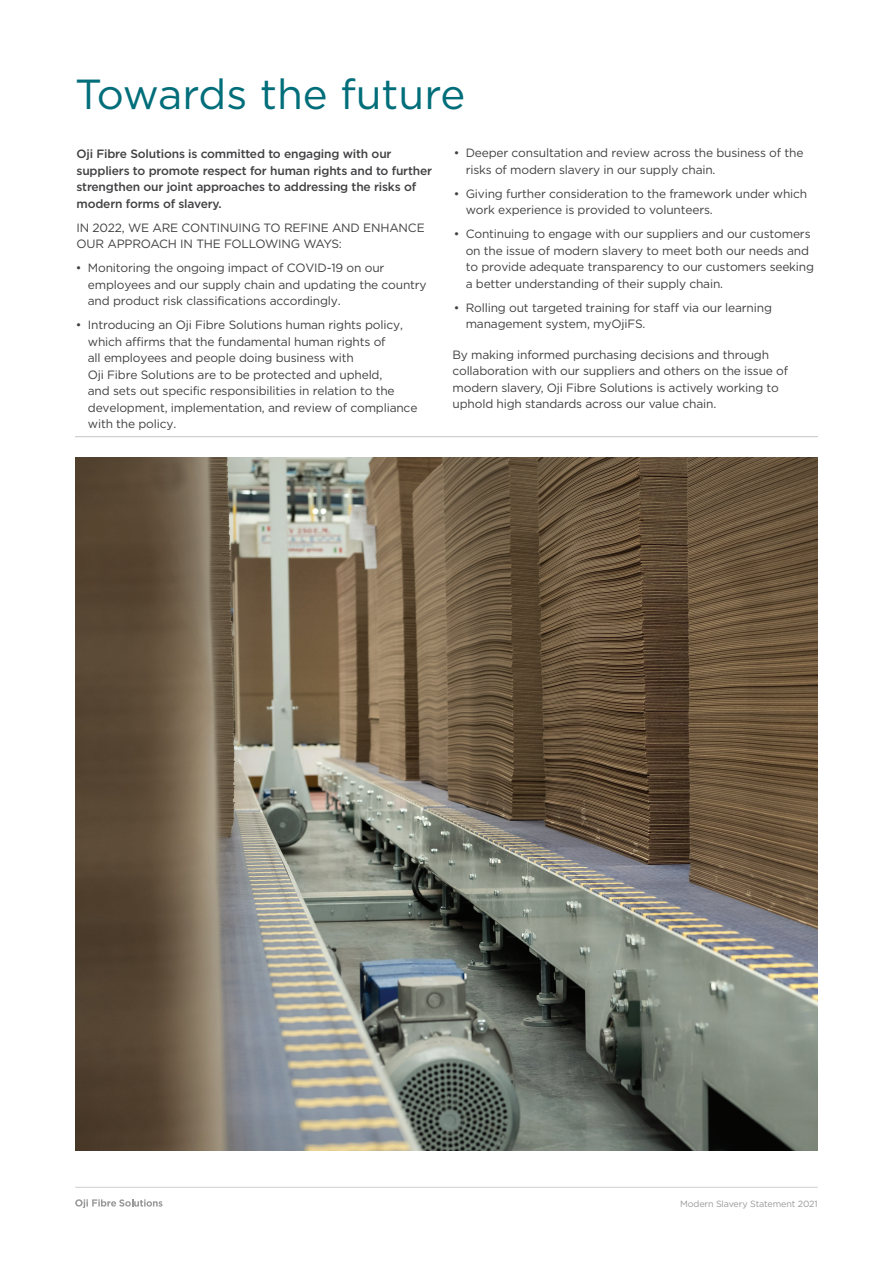
<style>
.page{position:relative;width:893px;height:1263px;background:#fff}
.page>*{position:absolute;margin:0;border:0;box-sizing:border-box;transform-origin:0 0}
.t1{font:42px "Gotham";color:#006e7a}
.t2{font:12px/16.5px "Gotham";letter-spacing:-.015em;color:#414042}
.t3{font:500 12px/16.5px "Gotham";letter-spacing:-.015em;color:#414042}
.t4{font:9px "Gotham";letter-spacing:-.015em;color:#999}
</style>
<div class="page">
<hr style="left:75px;top:436px;width:743px;height:1px;background:#c7c5c4">
<img style="left:75px;top:457px;width:743px;height:693px">
<svg style="left:75px;top:1199px;width:87px;height:9px"></svg>
<hr style="left:75px;top:1187px;width:743px;height:1px;background:#d1cfce">
<h1 class="t1" style="left:75px;top:67px;width:392px">Towards the future</h1>
<p class="t3" style="left:77px;top:146px;width:357px">Oji Fibre Solutions is committed to engaging with our suppliers to promote respect for human rights and to further strengthen our joint approaches to addressing the risks of modern forms of slavery.</p>
<p class="t2" style="left:77px;top:219px;width:350px">IN 2022, WE ARE CONTINUING TO REFINE AND ENHANCE<br>OUR APPROACH IN THE FOLLOWING WAYS:</p>
<p class="t2" style="left:88px;top:259px;width:340px;text-indent:-12px">• Monitoring the ongoing impact of COVID-19 on our employees and our supply chain and updating the country and product risk classifications accordingly.</p>
<p class="t2" style="left:88px;top:316px;width:331px;text-indent:-12px">• Introducing an Oji Fibre Solutions human rights policy, which affirms that the fundamental human rights of<br>all employees and people doing business with<br>Oji Fibre Solutions are to be protected and upheld,<br>and sets out specific responsibilities in relation to the development, implementation, and review of compliance with the policy.</p>
<p class="t2" style="left:466px;top:144px;width:339px;text-indent:-12px">• Deeper consultation and review across the business of the risks of modern slavery in our supply chain.</p>
<p class="t2" style="left:466px;top:185px;width:343px;text-indent:-12px">• Giving further consideration to the framework under which work experience is provided to volunteers.</p>
<p class="t2" style="left:466px;top:225px;width:350px;text-indent:-12px">• Continuing to engage with our suppliers and our customers on the issue of modern slavery to meet both our needs and to provide adequate transparency to our customers seeking a better understanding of their supply chain.</p>
<p class="t2" style="left:466px;top:299px;width:308px;text-indent:-12px">• Rolling out targeted training for staff via our learning management system, myOjiFS.</p>
<p class="t2" style="left:453px;top:346px;width:337px">By making informed purchasing decisions and through collaboration with our suppliers and others on the issue of modern slavery, Oji Fibre Solutions is actively working to uphold high standards across our value chain.</p>
<p class="t4" style="left:680px;top:1197px;width:139px">Modern Slavery Statement 2021</p>
</div>
